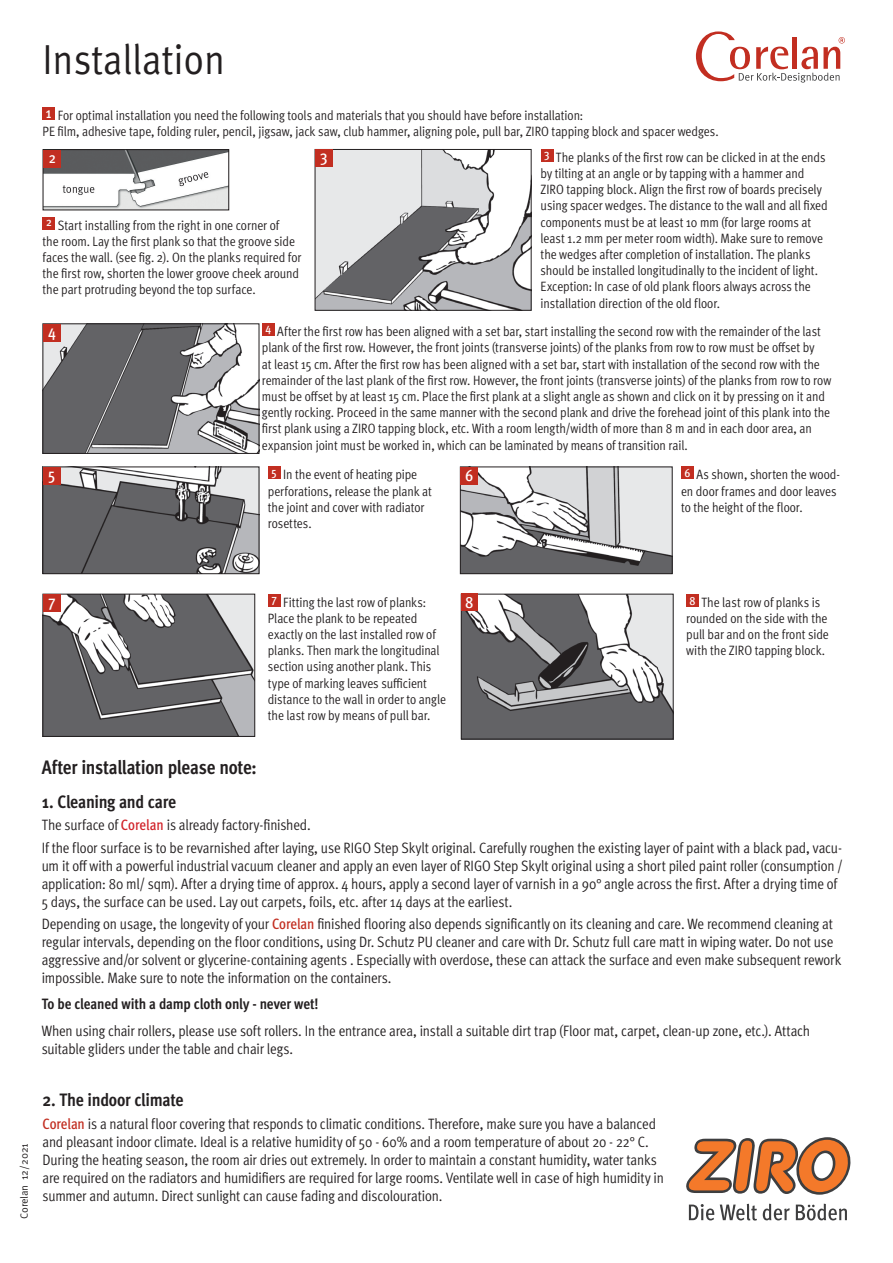
<style>
.page{position:relative;width:893px;height:1263px;background:#fff}
.page>*{position:absolute;margin:0;border:0;box-sizing:border-box;transform-origin:0 0}
.t1{font:42px "Meta Pro Norm";letter-spacing:-.005em;color:#231f20;scale:.9 1}
.t2{font:700 condensed 19.5px "Meta Pro";letter-spacing:-.015em;color:#231f20}
.t3{font:700 condensed 18px "Meta Pro";letter-spacing:-.015em;color:#231f20}
.t4{font:500 condensed 16.5px "Meta Pro";color:#fff}
.t5{font:15px/18px "Meta Pro Cond Norm";letter-spacing:-.01em;color:#231f20}
.t6{font:700 condensed 15px "Meta Pro";letter-spacing:-.01em;color:#231f20}
.t7{font:500 condensed 15px "Meta Pro";color:#fff}
.t8{font:13.5px/16.2px "Meta Pro Cond Norm";letter-spacing:-.005em;color:#231f20}
.t9{font:10.5px "Meta Pro Norm";letter-spacing:-.005em;color:#231f20}
.s1{font-family:"Meta Pro";font-weight:500;font-stretch:condensed;font-size:12px;color:#fff}
.s2{font-family:"Meta Pro";font-weight:500;font-stretch:condensed;color:#d1232a}
.s3{font-family:"Meta Pro";font-weight:500;font-stretch:condensed;color:#c22e21}
</style>
<div class="page">
<div style="left:43px;top:107px;width:12px;height:13px;background:#c22e21"></div>
<svg style="left:696px;top:31px;width:149px;height:51px"></svg>
<svg style="left:686px;top:1137px;width:164px;height:58px"></svg>
<svg style="left:689px;top:1204px;width:25px;height:16px"></svg>
<svg style="left:720px;top:1204px;width:37px;height:16px"></svg>
<svg style="left:763px;top:1204px;width:27px;height:16px"></svg>
<svg style="left:796px;top:1204px;width:51px;height:16px"></svg>
<div style="left:268px;top:466px;width:13px;height:13px;background:#c22e21"></div>
<img style="left:45px;top:468px;width:212px;height:104px">
<div style="left:43px;top:466px;width:216px;height:108px;border:1px solid #231f20"></div>
<div style="left:43px;top:467px;width:17px;height:17px;background:#c22e21"></div>
<div style="left:262px;top:323px;width:13px;height:13px;background:#c22e21"></div>
<img style="left:45px;top:325px;width:212px;height:127px">
<div style="left:43px;top:323px;width:216px;height:131px;border:1px solid #231f20"></div>
<div style="left:43px;top:324px;width:17px;height:17px;background:#c22e21"></div>
<div style="left:681px;top:466px;width:13px;height:13px;background:#c22e21"></div>
<img style="left:462px;top:468px;width:209px;height:104px">
<div style="left:460px;top:466px;width:213px;height:108px;border:1px solid #231f20"></div>
<div style="left:461px;top:467px;width:17px;height:17px;background:#c22e21"></div>
<div style="left:268px;top:594px;width:13px;height:12px;background:#c22e21"></div>
<div style="left:686px;top:594px;width:13px;height:12px;background:#c22e21"></div>
<img style="left:45px;top:596px;width:208px;height:139px">
<div style="left:43px;top:594px;width:212px;height:143px;border:1px solid #231f20"></div>
<div style="left:43px;top:594px;width:17px;height:17px;background:#c22e21"></div>
<img style="left:463px;top:596px;width:209px;height:141px">
<div style="left:461px;top:594px;width:213px;height:145px;border:1px solid #231f20"></div>
<div style="left:461px;top:594px;width:17px;height:17px;background:#c22e21"></div>
<img style="left:45px;top:151px;width:182px;height:57px">
<div style="left:43px;top:149px;width:186px;height:61px;border:1px solid #231f20"></div>
<div style="left:44px;top:150px;width:17px;height:17px;background:#c22e21"></div>
<div style="left:43px;top:217px;width:12px;height:13px;background:#c22e21"></div>
<div style="left:541px;top:149px;width:12px;height:13px;background:#c22e21"></div>
<img style="left:317px;top:151px;width:212px;height:158px">
<div style="left:315px;top:149px;width:216px;height:162px;border:1px solid #231f20"></div>
<div style="left:316px;top:150px;width:17px;height:17px;background:#c22e21"></div>
<h1 class="t1" style="left:43px;top:28px;width:204px">Installation</h1>
<p class="t8" style="left:43px;top:106px;width:678px"><sup>1</sup> For optimal installation you need the following tools and materials that you should have before installation:<br>PE film, adhesive tape, folding ruler, pencil, jigsaw, jack saw, club hammer, aligning pole, pull bar, ZIRO tapping block and spacer wedges.</p>
<p class="t7" style="left:49px;top:146px;width:9px">2</p>
<p class="t4" style="left:320px;top:144px;width:9px">3</p>
<p class="t8" style="left:43px;top:216px;width:260px"><sup>2</sup> Start installing from the right in one corner of<br>the room. Lay the first plank so that the groove side faces the wall. (see fig. 2). On the planks required for the first row, shorten the lower groove cheek around the part protruding beyond the top surface.</p>
<p class="t8" style="left:541px;top:148px;width:289px"><sup>3</sup> The planks of the first row can be clicked in at the ends by tilting at an angle or by tapping with a hammer and ZIRO tapping block. Align the first row of boards precisely using spacer wedges. The distance to the wall and all fixed components must be at least 10 mm (for large rooms at least 1.2 mm per meter room width). Make sure to remove the wedges after completion of installation. The planks should be installed longitudinally to the incident of light.<br>Exception: In case of old plank floors always across the installation direction of the old floor.</p>
<p class="t4" style="left:48px;top:318px;width:9px">4</p>
<p class="t4" style="left:48px;top:462px;width:9px">5</p>
<p class="t8" style="left:262px;top:323px;width:571px"><sup>4</sup> After the first row has been aligned with a set bar, start installing the second row with the remainder of the last plank of the first row. However, the front joints (transverse joints) of the planks from row to row must be offset by<br>at least 15 cm. After the first row has been aligned with a set bar, start with installation of the second row with the remainder of the last plank of the first row. However, the front joints (transverse joints) of the planks from row to row must be offset by at least 15 cm. Place the first plank at a slight angle as shown and click on it by pressing on it and gently rocking. Proceed in the same manner with the second plank and drive the forehead joint of this plank into the first plank using a ZIRO tapping block, etc. With a room length/width of more than 8 m and in each door area, an expansion joint must be worked in, which can be laminated by means of transition rail.</p>
<p class="t8" style="left:268px;top:466px;width:166px"><sup>5</sup> In the event of heating pipe perforations, release the plank at the joint and cover with radiator rosettes.</p>
<p class="t4" style="left:465px;top:462px;width:10px">6</p>
<p class="t8" style="left:681px;top:466px;width:160px"><sup>6</sup> As shown, shorten the wood&shy;en door frames and door leaves to the height of the floor.</p>
<p class="t8" style="left:268px;top:593px;width:180px"><sup>7</sup> Fitting the last row of planks:<br>Place the plank to be repeated exactly on the last installed row of planks. Then mark the longitudinal section using another plank. This type of marking leaves sufficient distance to the wall in order to angle the last row by means of pull bar.</p>
<p class="t8" style="left:686px;top:593px;width:144px"><span class="s1">8</span> The last row of planks is rounded on the side with the pull bar and on the front side with the ZIRO tapping block.</p>
<p class="t4" style="left:48px;top:589px;width:9px">7</p>
<p class="t4" style="left:465px;top:590px;width:10px">8</p>
<h2 class="t2" style="left:42px;top:752px;width:217px">After installation please note:</h2>
<h3 class="t3" style="left:42px;top:788px;width:136px">1. Cleaning and care</h3>
<p class="t5" style="left:42px;top:813px;width:802px;line-height:22.2px">The surface of <span class="s2">Corelan</span> is already factory-finished.<br>If the floor surface is to be revarnished after laying, use RIGO Step Skylt original. Carefully roughen the existing layer of paint with a black pad, vacu-</p>
<p class="t5" style="left:42px;top:855px;width:802px">um it off with a powerful industrial vacuum cleaner and apply an even layer of RIGO Step Skylt original using a short piled paint roller (consumption / application: 80 ml/ sqm). After a drying time of approx. 4 hours, apply a second layer of varnish in a 90° angle across the first. After a drying time of<br>5 days, the surface can be used. Lay out carpets, foils, etc. after 14 days at the earliest.</p>
<p class="t5" style="left:42px;top:914px;width:801px">Depending on usage, the longevity of your <span class="s3">Corelan</span> finished flooring also depends significantly on its cleaning and care. We recommend cleaning at regular intervals, depending on the floor conditions, using Dr. Schutz PU cleaner and care with Dr. Schutz full care matt in wiping water. Do not use aggressive and/or solvent or glycerine-containing agents . Especially with overdose, these can attack the surface and even make subsequent rework impossible. Make sure to note the information on the containers.</p>
<p class="t6" style="left:42px;top:993px;width:278px">To be cleaned with a damp cloth only - never wet!</p>
<p class="t5" style="left:42px;top:1021px;width:770px">When using chair rollers, please use soft rollers. In the entrance area, install a suitable dirt trap (Floor mat, carpet, clean-up zone, etc.). Attach suitable gliders under the table and chair legs.</p>
<p class="t9" style="left:16px;top:1219px;width:77px;rotate:-90deg">Corelan 12/2021</p>
<h3 class="t3" style="left:43px;top:1086px;width:143px">2. The indoor climate</h3>
<p class="t5" style="left:43px;top:1113px;width:623px"><span class="s3">Corelan</span> is a natural floor covering that responds to climatic conditions. Therefore, make sure you have a balanced and pleasant indoor climate. Ideal is a relative humidity of 50 - 60% and a room temperature of about 20 - 22° C.<br>During the heating season, the room air dries out extremely. In order to maintain a constant humidity, water tanks are required on the radiators and humidifiers are required for large rooms. Ventilate well in case of high humidity in summer and autumn. Direct sunlight can cause fading and discolouration.</p>
</div>
